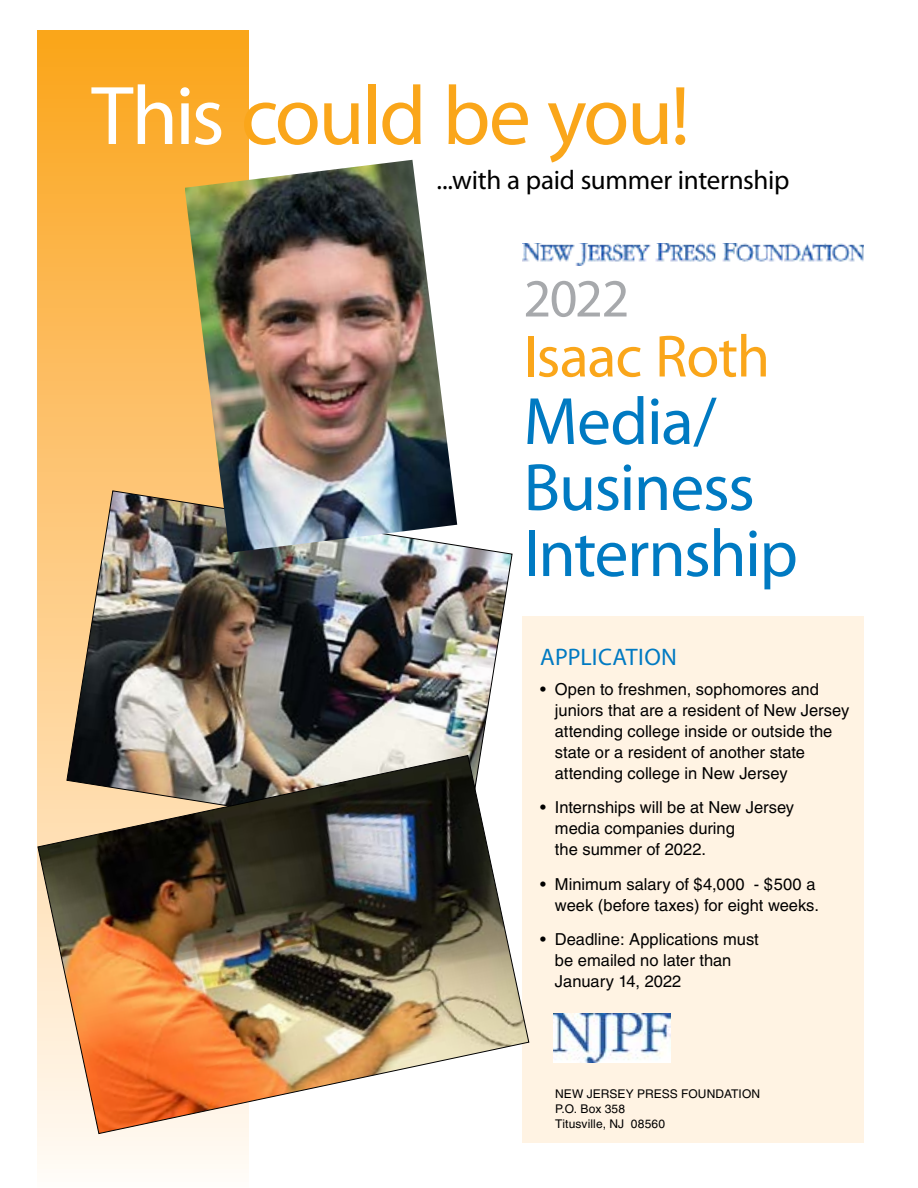
<style>
.page{position:relative;width:918px;height:1188px;background:#fff}
.page>*{position:absolute;margin:0;border:0;box-sizing:border-box;transform-origin:0 0}
.t1{font:84px "Myriad Pro";letter-spacing:-.035em;color:#faa61a}
.t2{font:67.5px/66px "Myriad Pro";letter-spacing:-.02em;color:#007ac2}
.t3{font:60px "Myriad Pro";letter-spacing:-.015em;color:#faa61a}
.t4{font:54px "Myriad Pro";color:#a7a9ac}
.t5{font:27px "Myriad Pro";letter-spacing:-.01em;color:#000}
.t6{font:24px "Myriad Pro";letter-spacing:.015em;color:#007ac2}
.t7{font:16.5px/21px "Helvetica";color:#000}
.t8{font:12px/15px "Helvetica";letter-spacing:.01em;color:#000}
.s1{color:#fff}
</style>
<div class="page">
<svg style="left:38px;top:30px;width:211px;height:1139px;background:#fcbb58"></svg>
<div style="left:522px;top:616px;width:342px;height:527px;background:#fff3e3"></div>
<img style="left:522px;top:243px;width:342px;height:22px">
<img style="left:554px;top:1013px;width:116px;height:50px">
<img style="left:66px;top:490px;width:447px;height:265px">
<img style="left:185px;top:160px;width:272px;height:393px">
<img style="left:37px;top:755px;width:493px;height:379px">
<h1 class="t1" style="left:92px;top:64px;width:600px"><span class="s1">This</span> could be you!</h1>
<h3 class="t5" style="left:436px;top:163px;width:355px">...with a paid summer internship</h3>
<h3 class="t4" style="left:524px;top:265px;width:107px">2022</h3>
<h3 class="t3" style="left:524px;top:319px;width:248px">Isaac Roth</h3>
<h2 class="t2" style="left:524px;top:387px;width:276px">Media/<br>Business<br>Internship</h2>
<h3 class="t6" style="left:540px;top:642px;width:138px">Application</h3>
<p class="t7" style="left:555px;top:679px;width:296px;text-indent:-15px">• Open to freshmen, sophomores and juniors that are a resident of New Jersey attending college inside or outside the state or a resident of another state attending college in New Jersey</p>
<p class="t7" style="left:555px;top:797px;width:241px;text-indent:-15px">• Internships will be at New Jersey media companies during<br>the summer of 2022.</p>
<p class="t7" style="left:540px;top:874px;width:281px;text-align:right">• Minimum salary of $4,000 - $500 a week (before taxes) for eight weeks.</p>
<p class="t7" style="left:555px;top:929px;width:205px;text-indent:-15px">• Deadline: Applications must be emailed no later than<br>January 14, 2022</p>
<p class="t8" style="left:555px;top:1087px;width:161px">New Jersey Press Founda</p>
<p class="t8" style="left:731px;top:1087px;width:15px">tion</p>
<p class="t8" style="left:540px;top:1102px;width:127px;text-indent:15px">P.O. Box 358<br>Titusville, NJ 08560</p>
</div>
